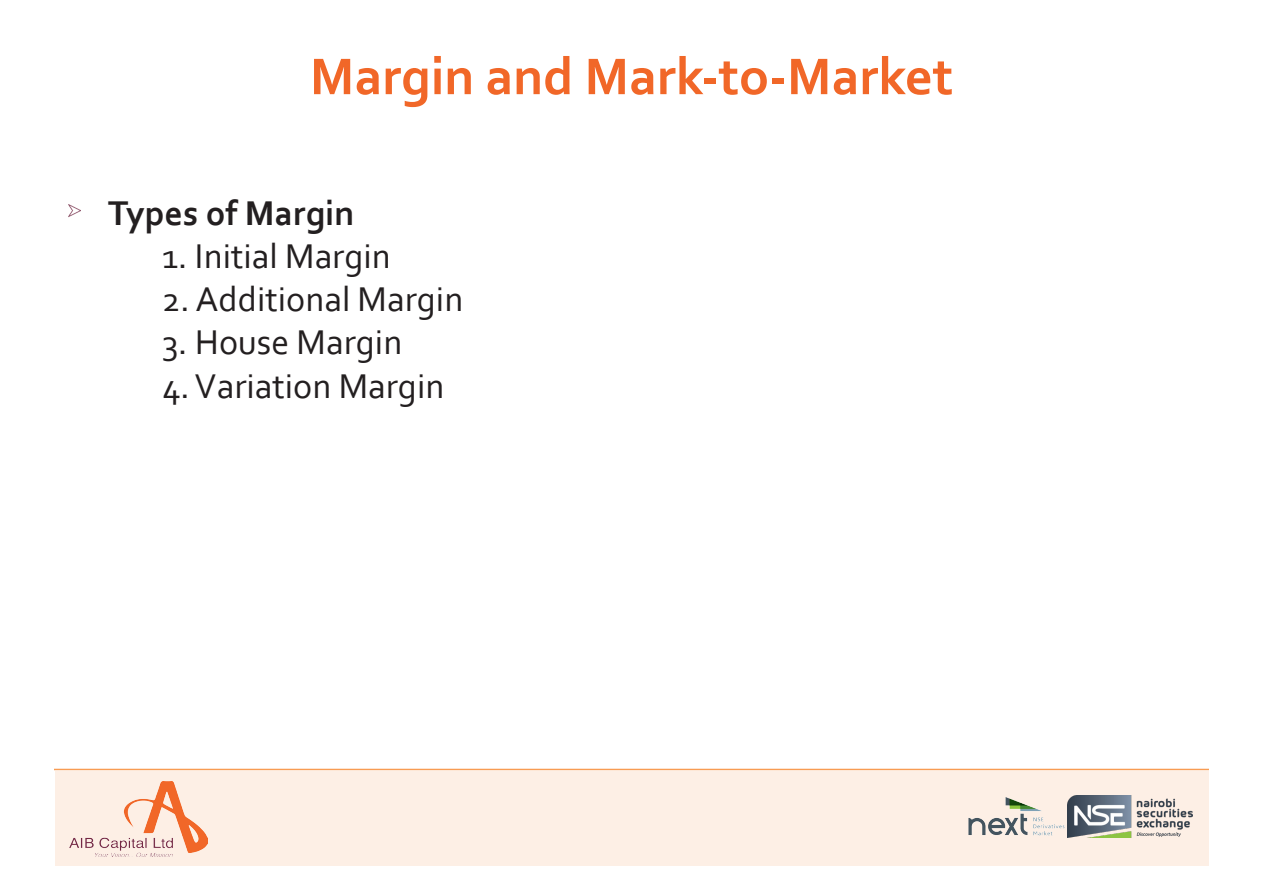
<style>
.page{position:relative;width:1263px;height:893px;background:#fff}
.page>*{position:absolute;margin:0;border:0;box-sizing:border-box;transform-origin:0 0}
.t1{font:700 54px "Corbel";color:#f16728}
.t2{font:36px "Corbel";color:#231f20}
.t3{font:700 36px "Corbel";color:#231f20}
</style>
<div class="page">
<div style="left:55px;top:771px;width:1153px;height:94px;background:#fdefe5"></div>
<img style="left:1067px;top:796px;width:125px;height:41px">
<img style="left:968px;top:797px;width:97px;height:39px">
<hr style="left:54px;top:769px;width:1155px;height:1px;background:#f89c53">
<img style="left:69px;top:782px;width:139px;height:75px">
<svg style="left:68px;top:204px;width:13px;height:13px"></svg>
<p class="t1" style="left:310px;top:43px;width:645px">Margin and Mark-to-Market</p>
<p class="t3" style="left:108px;top:191px;width:248px">Types of Margin</p>
<p class="t2" style="left:162px;top:234px;width:230px">1. Initial Margin</p>
<p class="t2" style="left:162px;top:277px;width:303px">2. Additional Margin</p>
<p class="t2" style="left:162px;top:320px;width:242px">3. House Margin</p>
<p class="t2" style="left:162px;top:363px;width:284px">4. Variation Margin</p>
</div>
